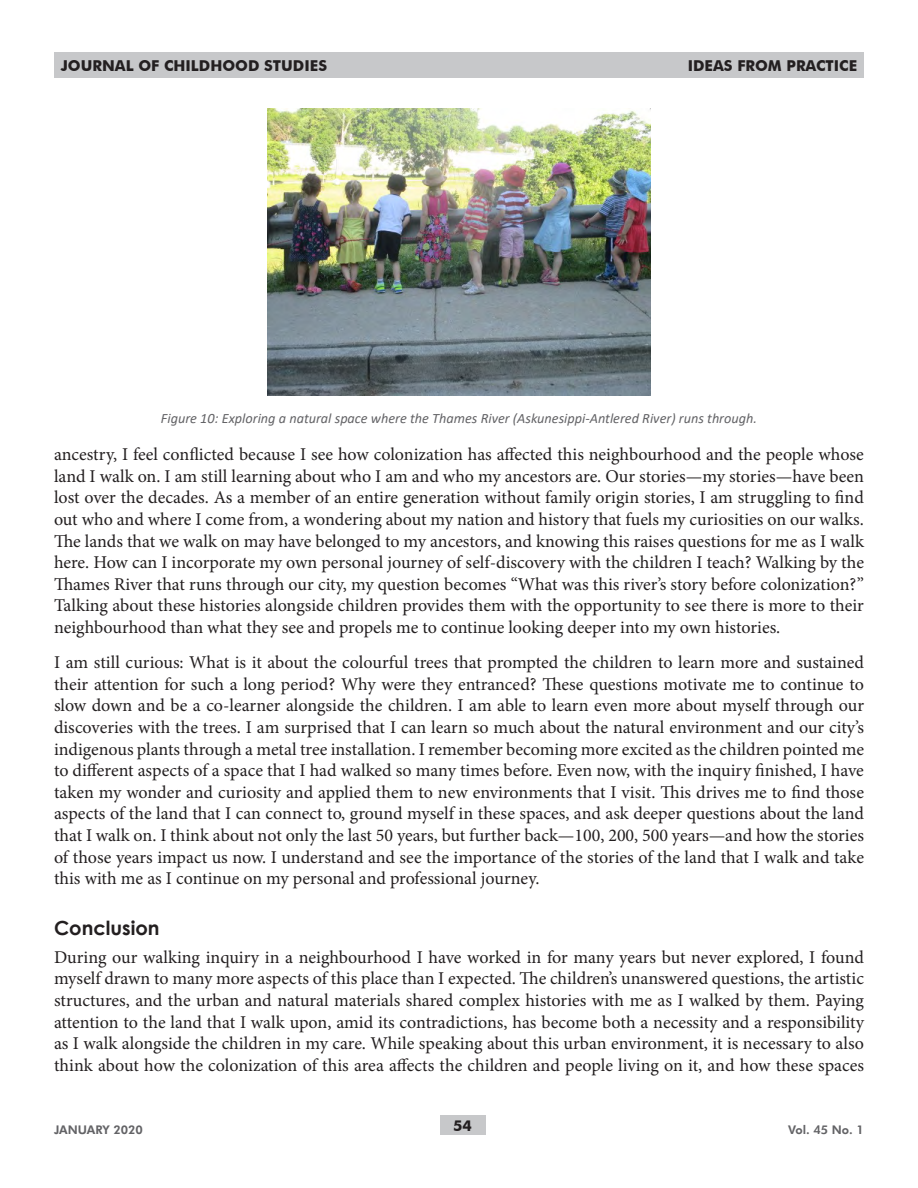
<style>
.page{position:relative;width:918px;height:1188px;background:#fff}
.page>*{position:absolute;margin:0;border:0;box-sizing:border-box;transform-origin:0 0}
.t1{font:700 19.5px "Century Gothic";color:#231f20}
.t2{font:18px/21.6px "Minion Pro";color:#231f20;text-align:justify}
.t3{font:700 15px "Futura BT";color:#231f20}
.t4{font:italic 14.25px "Calibri";color:#636366}
.t5{font:800 12px "Futura BT";color:#636366}
</style>
<div class="page">
<div style="left:440px;top:1116px;width:45px;height:19px;background:#c7c8ca"></div>
<div style="left:54px;top:52px;width:810px;height:26px;background:#c7c8ca"></div>
<img style="left:267px;top:108px;width:384px;height:288px">
<p class="t3" style="left:61px;top:57px;width:268px">JOURNAL OF CHILDHOOD STUDIES</p>
<p class="t3" style="left:688px;top:57px;width:171px">IDEAS FROM PRACTICE</p>
<p class="t4" style="left:161px;top:409px;width:598px">Figure 10: Exploring a natural space where the Thames River (Askunesippi-Antlered River) runs through.</p>
<p class="t2" style="left:54px;top:444px;width:812px">ancestry, I feel conflicted because I see how colonization has affected this neighbourhood and the people whose land I walk on. I am still learning about who I am and who my ancestors are. Our stories—my stories—have been lost over the decades. As a member of an entire generation without family origin stories, I am struggling to find out who and where I come from, a wondering about my nation and history that fuels my curiosities on our walks.<br>The lands that we walk on may have belonged to my ancestors, and knowing this raises questions for me as I walk here. How can I incorporate my own personal journey of self-discovery with the children I teach? Walking by the Thames River that runs through our city, my question becomes “What was this river’s story before colonization?” Talking about these histories alongside children provides them with the opportunity to see there is more to their neighbourhood than what they see and propels me to continue looking deeper into my own histories.</p>
<p class="t2" style="left:54px;top:652px;width:812px">I am still curious: What is it about the colourful trees that prompted the children to learn more and sustained their attention for such a long period? Why were they entranced? These questions motivate me to continue to slow down and be a co-learner alongside the children. I am able to learn even more about myself through our discoveries with the trees. I am surprised that I can learn so much about the natural environment and our city’s indigenous plants through a metal tree installation. I remember becoming more excited as the children pointed me to different aspects of a space that I had walked so many times before. Even now, with the inquiry finished, I have taken my wonder and curiosity and applied them to new environments that I visit. This drives me to find those aspects of the land that I can connect to, ground myself in these spaces, and ask deeper questions about the land that I walk on. I think about not only the last 50 years, but further back—100, 200, 500 years—and how the stories of those years impact us now. I understand and see the importance of the stories of the land that I walk and take this with me as I continue on my personal and professional journey.</p>
<p class="t1" style="left:54px;top:913px;width:107px">Conclusion</p>
<p class="t2" style="left:54px;top:946px;width:812px">During our walking inquiry in a neighbourhood I have worked in for many years but never explored, I found myself drawn to many more aspects of this place than I expected. The children’s unanswered questions, the artistic structures, and the urban and natural materials shared complex histories with me as I walked by them. Paying attention to the land that I walk upon, amid its contradictions, has become both a necessity and a responsibility as I walk alongside the children in my care. While speaking about this urban environment, it is necessary to also think about how the colonization of this area affects the children and people living on it, and how these spaces</p>
<p class="t5" style="left:54px;top:1122px;width:90px">JANUARY 2020</p>
<p class="t3" style="left:453px;top:1117px;width:20px">54</p>
<p class="t5" style="left:788px;top:1122px;width:77px">Vol. 45 No. 1</p>
</div>
